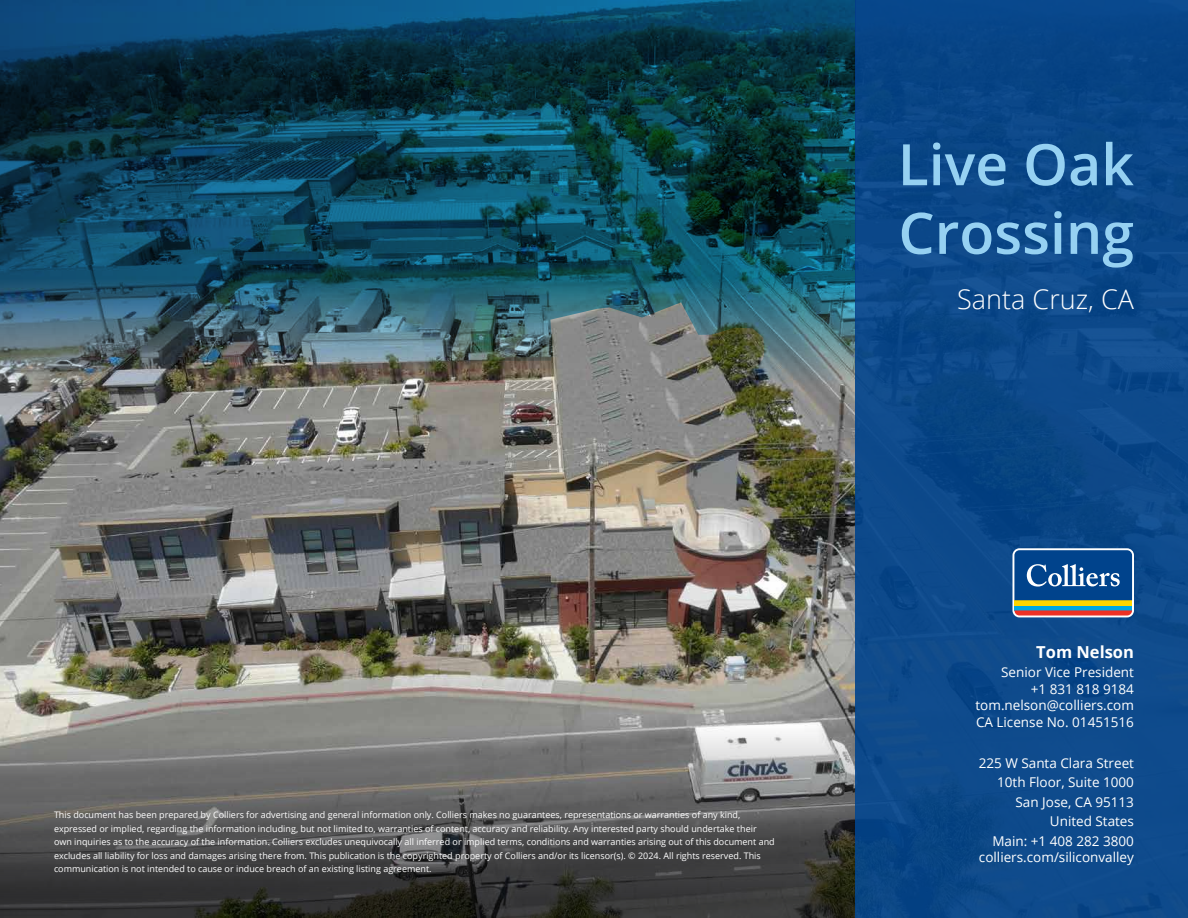
<style>
.page{position:relative;width:1188px;height:918px;background:#fff}
.page>*{position:absolute;margin:0;border:0;box-sizing:border-box;transform-origin:0 0}
.t1{font:600 57.15px/68.7px "Open Sans";color:#96d1f2}
.t2{font:300 27px "Open Sans";color:#fff}
.t3{font:700 16.5px "Open Sans";color:#fff}
.t4{font:13.5px/19.5px "Open Sans";color:#fff;text-align:right}
.t5{font:9px/13.5px "Open Sans";color:#fff}
</style>
<div class="page">
<div style="left:855px;top:0;width:333px;height:918px;background:#0c488a"></div>
<svg style="left:1012px;top:548px;width:122px;height:69px"></svg>
<div style="left:1014px;top:605px;width:118px;height:5px;background:#00a8e4"></div>
<div style="left:1014px;top:600px;width:118px;height:5px;background:#ffd600"></div>
<svg style="left:1014px;top:610px;width:118px;height:6px"></svg>
<svg style="left:1014px;top:550px;width:118px;height:50px"></svg>
<img style="left:0;top:0;width:857px;height:918px">
<h1 class="t1" style="left:898px;top:129px;width:238px">Live Oak<br>Crossing</h1>
<h2 class="t2" style="left:957px;top:281px;width:178px">Santa Cruz, CA</h2>
<p class="t5" style="left:54px;top:808px;width:722px">This document has been prepared by Colliers for advertising and general information only. Colliers makes no guarantees, representations or warranties of any kind, expressed or implied, regarding the information including, but not limited to, warranties of content, accuracy and reliability. Any interested party should undertake their own inquiries as to the accuracy of the information. Colliers excludes unequivocally all inferred or implied terms, conditions and warranties arising out of this document and excludes all liability for loss and damages arising there from. This publication is the copyrighted property of Colliers and/or its licensor(s). © 2024. All rights reserved. This communication is not intended to cause or induce breach of an existing listing agreement.</p>
<h3 class="t3" style="left:1036px;top:640px;width:99px">Tom Nelson</h3>
<h3 class="t4" style="left:976px;top:664px;width:160px;line-height:16.5px">Senior Vice President<br>+1 831 818 9184 tom.nelson@colliers.com<br>CA License No. 01451516</h3>
<h3 class="t4" style="left:979px;top:753px;width:157px">225 W Santa Clara Street<br>10th Floor, Suite 1000<br>San Jose, CA 95113<br>United States<br>Main: +1 408 282 3800</h3>
<h3 class="t4" style="left:979px;top:847px;width:157px">colliers.com/siliconvalley</h3>
</div>
